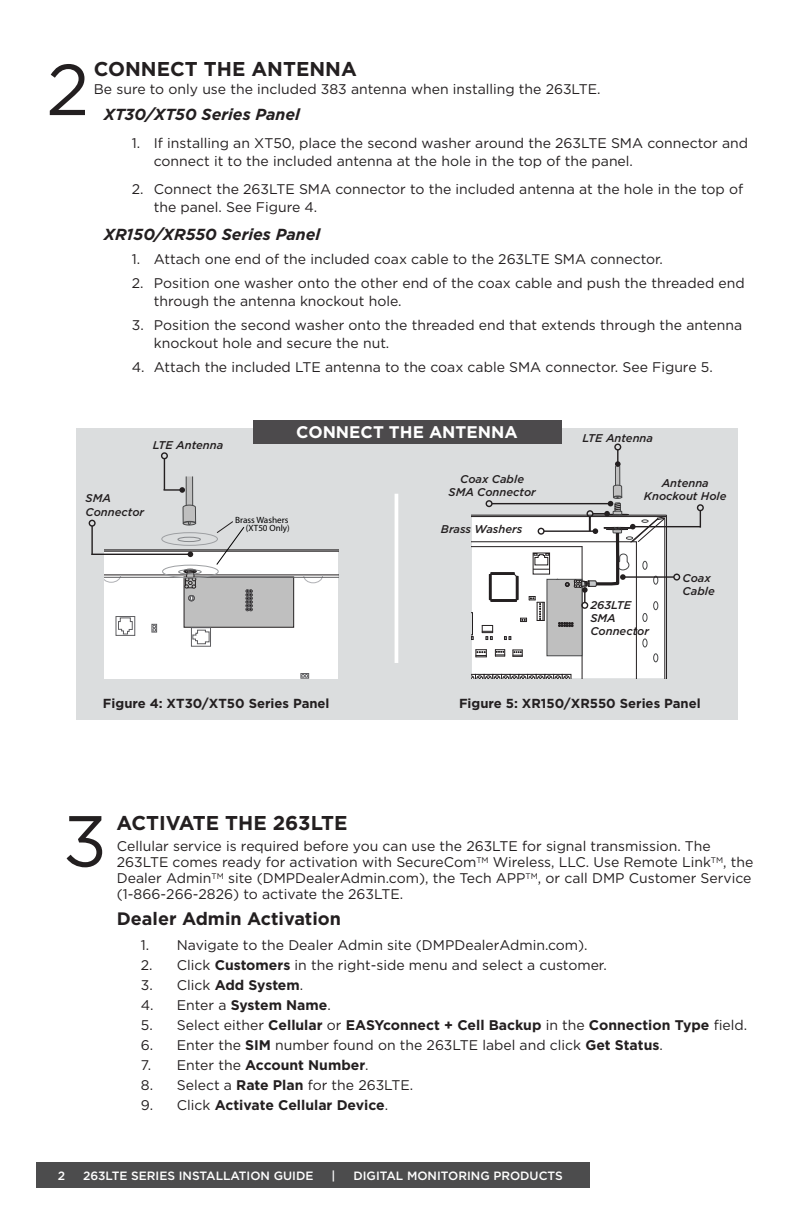
<style>
.page{position:relative;width:792px;height:1224px;background:#fff}
.page>*{position:absolute;margin:0;border:0;box-sizing:border-box;transform-origin:0 0}
.t1{font:72px "Gotham";color:#231f20}
.t2{font:700 20px "Gotham";color:#231f20}
.t3{font:700 18px "Gotham";color:#231f20}
.t4{font:700 16.8px "Gotham";color:#fff}
.Body_text{font:italic 700 16px "Gotham";color:#231f20}
.Heading_3{font:italic 700 16px "Gotham";color:#231f20}
.Body_text-2{font:14px/18px "Gotham";color:#231f20}
.t5{font:700 14px "Gotham";color:#231f20}
.t6{font:700 13px "Gotham";color:#231f20}
.t7{font:500 12px "Gotham";color:#fff}
.t8{font:italic 500 11.2px/13.4px "Gotham";color:#231f20}
.t9{font:9px/8.4px "Myriad Pro";color:#000;text-align:right}
.s1{font-weight:700}
.s2{font-weight:400}
</style>
<div class="page">
<div style="left:36px;top:1163px;width:553px;height:25px;background:#4c4c4d"></div>
<div style="left:76px;top:428px;width:662px;height:292px;background:#dbddde"></div>
<div style="left:253px;top:421px;width:308px;height:23px;background:#4c4a4c"></div>
<hr style="left:395px;top:494px;width:3px;height:169px;background:#fff">
<div style="left:614px;top:444px;width:7px;height:7px;border:1px solid #231f20;border-radius:50%"></div>
<svg style="left:700px;top:511px;width:1px;height:17px"></svg>
<div style="left:697px;top:504px;width:7px;height:7px;border:1px solid #231f20;border-radius:50%"></div>
<hr style="left:633px;top:526px;width:67px;height:1px;background:#231f20">
<hr style="left:91px;top:526px;width:2px;height:29px;background:#231f20">
<div style="left:89px;top:520px;width:7px;height:7px;border:1px solid #231f20;border-radius:50%"></div>
<hr style="left:91px;top:554px;width:99px;height:1px;background:#231f20">
<svg style="left:104px;top:420px;width:234px;height:258px"></svg>
<hr style="left:623px;top:576px;width:51px;height:2px;background:#231f20">
<div style="left:673px;top:574px;width:7px;height:7px;border:1px solid #231f20;border-radius:50%"></div>
<svg style="left:472px;top:450px;width:195px;height:228px"></svg>
<p class="t1" style="left:46px;top:44px;width:45px">2</p>
<p class="t2" style="left:94px;top:55px;width:264px">CONNECT THE ANTENNA</p>
<p class="Body_text-2" style="left:94px;top:79px;width:508px">Be sure to only use the included 383 antenna when installing the 263LTE.</p>
<p class="Heading_3" style="left:104px;top:104px;width:198px">XT30/XT50 Series Panel</p>
<p class="Body_text-2" style="left:154px;top:134px;width:596px;text-indent:-22px">1. If installing an XT50, place the second washer around the 263LTE SMA connector and connect it to the included antenna at the hole in the top of the panel.</p>
<p class="Body_text-2" style="left:154px;top:180px;width:591px;text-indent:-22px">2. Connect the 263LTE SMA connector to the included antenna at the hole in the top of the panel. See Figure 4.</p>
<p class="Body_text" style="left:104px;top:224px;width:218px">XR150/XR550 Series Panel</p>
<p class="Body_text-2" style="left:132px;top:250px;width:533px">1. Attach one end of the included coax cable to the 263LTE SMA connector.</p>
<p class="Body_text-2" style="left:154px;top:274px;width:592px;text-indent:-22px">2. Position one washer onto the other end of the coax cable and push the threaded end through the antenna knockout hole.</p>
<p class="Body_text-2" style="left:154px;top:316px;width:590px;text-indent:-22px">3. Position the second washer onto the threaded end that extends through the antenna knockout hole and secure the nut.</p>
<p class="Body_text-2" style="left:132px;top:358px;width:583px">4. Attach the included LTE antenna to the coax cable SMA connector. See Figure 5.</p>
<p class="t8" style="left:153px;top:438px;width:72px">LTE Antenna</p>
<p class="t4" style="left:296px;top:421px;width:223px">CONNECT THE ANTENNA</p>
<p class="t8" style="left:582px;top:431px;width:72px">LTE Antenna</p>
<p class="t8" style="left:86px;top:492px;width:60px">SMA<br>Connector</p>
<p class="t9" style="left:235px;top:516px;width:56px">Brass Washers (XT50 Only)</p>
<p class="t6" style="left:103px;top:695px;width:228px">Figure 4: XT30/XT50 Series Panel</p>
<p class="t8" style="left:449px;top:472px;width:89px;text-align:center">Coax Cable<br>SMA Connector</p>
<p class="t8" style="left:441px;top:522px;width:83px">Brass Washers</p>
<p class="t8" style="left:644px;top:476px;width:84px;text-align:center">Antenna<br>Knockout Hole</p>
<p class="t8" style="left:590px;top:598px;width:42px">263LTE</p>
<p class="t8" style="left:590px;top:611px;width:27px">SMA</p>
<p class="t8" style="left:590px;top:624px;width:60px">Connector</p>
<p class="t8" style="left:683px;top:571px;width:34px">Coax<br>Cable</p>
<p class="t6" style="left:459px;top:695px;width:243px">Figure 5: XR150/XR550 Series Panel</p>
<p class="t1" style="left:63px;top:795px;width:46px">3</p>
<p class="t2" style="left:117px;top:809px;width:232px">ACTIVATE THE 263LTE</p>
<p class="Body_text-2" style="left:117px;top:838px;width:638px;line-height:16px">Cellular service is required before you can use the 263LTE for signal transmission. The 263LTE comes ready for activation with SecureCom<sup>TM</sup> Wireless, LLC. Use Remote Link<sup>TM</sup>, the Dealer Admin<sup>TM</sup> site (DMPDealerAdmin.com), the Tech APP<sup>TM</sup>, or call DMP Customer Service (1-866-266-2826) to activate the 263LTE.</p>
<p class="t3" style="left:117px;top:907px;width:226px">Dealer Admin Activation</p>
<p class="Body_text-2" style="left:141px;top:936px;width:448px">1. Navigate to the Dealer Admin site (DMPDealerAdmin.com).</p>
<p class="Body_text-2" style="left:141px;top:956px;width:467px">2. Click <span class="s1">Customers</span> in the right-side menu and select a customer.</p>
<p class="t5" style="left:141px;top:976px;width:164px"><span class="s2">3. Click</span> Add System<span class="s2">.</span></p>
<p class="t5" style="left:141px;top:996px;width:191px"><span class="s2">4. Enter a</span> System Name<span class="s2">.</span></p>
<p class="t5" style="left:141px;top:1016px;width:608px"><span class="s2">5. Select either</span> Cellular <span class="s2">or</span> EASYconnect + Cell Backup <span class="s2">in the</span> Connection Type <span class="s2">field.</span></p>
<p class="Body_text-2" style="left:141px;top:1036px;width:523px">6. Enter the <span class="s1">SIM</span> number found on the 263LTE label and click <span class="s1">Get Status</span>.</p>
<p class="t5" style="left:141px;top:1056px;width:229px"><span class="s2">7. Enter the</span> Account Number<span class="s2">.</span></p>
<p class="Body_text-2" style="left:141px;top:1076px;width:274px">8. Select a <span class="s1">Rate Plan</span> for the 263LTE.</p>
<p class="t5" style="left:141px;top:1096px;width:249px"><span class="s2">9. Click</span> Activate Cellular Device<span class="s2">.</span></p>
<p class="t7" style="left:58px;top:1168px;width:9px">2</p>
<p class="t7" style="left:83px;top:1168px;width:232px">263LTE SERIES INSTALLATION GUIDE</p>
<p class="t7" style="left:331px;top:1168px;width:5px">|</p>
<p class="t7" style="left:353px;top:1168px;width:211px">DIGITAL MONITORING PRODUCTS</p>
</div>
